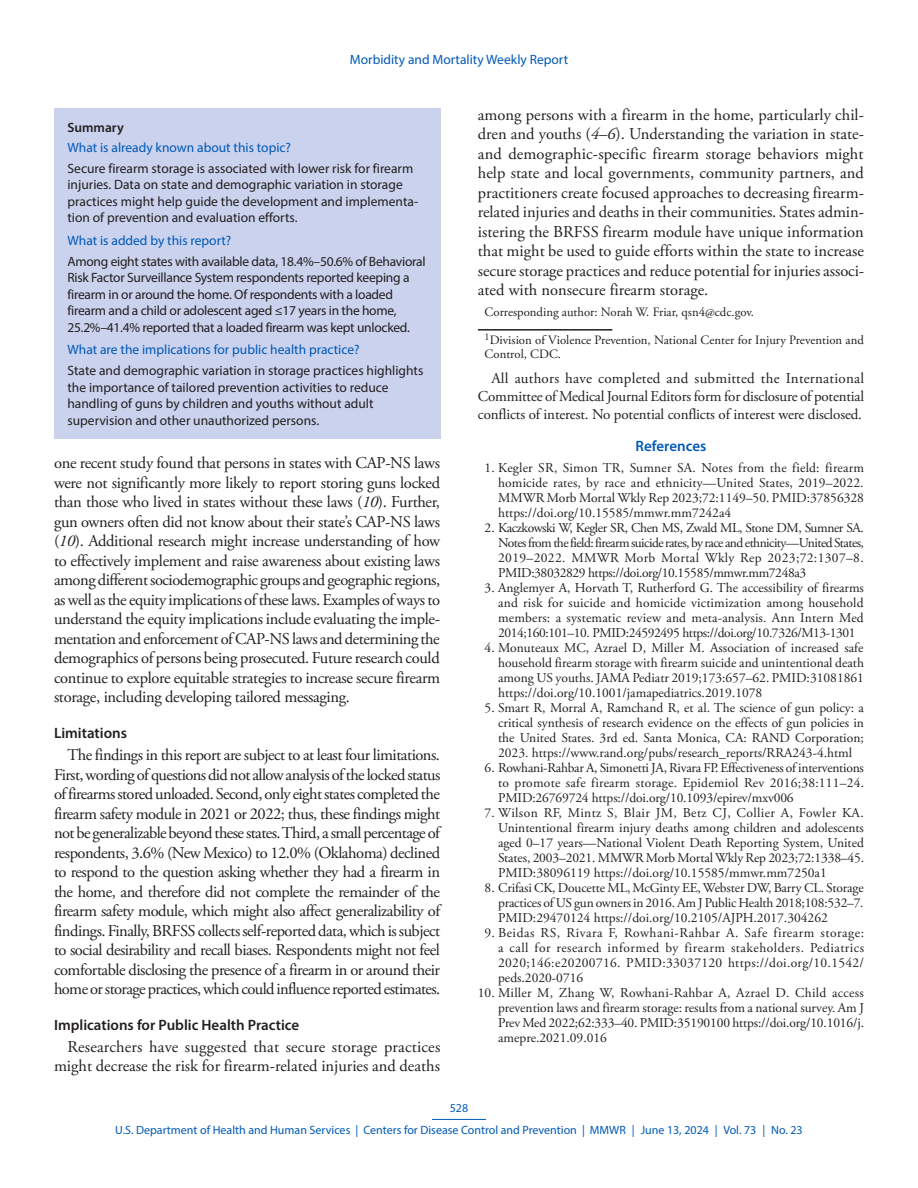
<style>
.page{position:relative;width:918px;height:1188px;background:#fff}
.page>*{position:absolute;margin:0;border:0;box-sizing:border-box;transform-origin:0 0}
.Paragraph{font:16.5px/19.5px "Adobe Garamond Pro";color:#231f20;text-align:justify}
.Conflict_of_Interest{font:15px/18px "Adobe Garamond Pro";letter-spacing:-.01em;color:#231f20;text-align:justify}
.Heading_2{font:600 15px "Myriad Pro";color:#231f20}
.Ref_Title{font:600 15px "Myriad Pro";color:#0059b7}
.Reference_10{font:13.5px/15px "Adobe Garamond Pro";color:#231f20;text-align:justify}
.Summary_Box_Text{font:13.5px/16.5px "Myriad Pro";color:#231f20}
.Summary_Box_Text-2{font:13.5px/16.5px "Myriad Pro";letter-spacing:-.02em;color:#231f20}
.Summary_Box_Heading{font:13.5px "Myriad Pro";color:#0059b7}
.Summary_Box_Ttile{font:600 13.5px "Myriad Pro";color:#231f20}
.Author_Affiliations{font:12.75px/14.2px "Adobe Garamond Pro";color:#231f20}
.Corresponding_Author{font:12.75px "Adobe Garamond Pro";color:#231f20}
.t1{font:12px/21.8px "Myriad Pro";color:#0059b7;text-align:center}
.s1{font-style:italic}
</style>
<div class="page">
<hr style="left:432px;top:1119px;width:54px;height:1px;background:#0059b7">
<div style="left:54px;top:108px;width:386px;height:330px;background:#cad2ee"></div>
<hr style="left:478px;top:329px;width:134px;height:2px;background:#231f20">
<p class="Summary_Box_Heading" style="left:350px;top:51px;width:220px">Morbidity and Mortality Weekly Report</p>
<h1 class="Summary_Box_Ttile" style="left:68px;top:119px;width:58px">Summary</h1>
<h1 class="Summary_Box_Heading" style="left:68px;top:139px;width:225px">What is already known about this topic?</h1>
<p class="Summary_Box_Text" style="left:68px;top:160px;width:352px">Secure firearm storage is associated with lower risk for firearm injuries. Data on state and demographic variation in storage practices might help guide the development and implementa&shy;tion of prevention and evaluation efforts.</p>
<h1 class="Summary_Box_Heading" style="left:68px;top:232px;width:165px">What is added by this report?</h1>
<p class="Summary_Box_Text-2" style="left:68px;top:253px;width:360px">Among eight states with available data, 18.4%–50.6% of Behavioral Risk Factor Surveillance System respondents reported keeping a firearm in or around the home. Of respondents with a loaded firearm and a child or adolescent aged ≤17 years in the home, 25.2%–41.4% reported that a loaded firearm was kept unlocked.</p>
<h1 class="Summary_Box_Heading" style="left:68px;top:342px;width:294px">What are the implications for public health practice?</h1>
<p class="Summary_Box_Text" style="left:68px;top:362px;width:357px">State and demographic variation in storage practices highlights the importance of tailored prevention activities to reduce handling of guns by children and youths without adult supervision and other unauthorized persons.</p>
<p class="Paragraph" style="left:54px;top:454px;width:388px">one recent study found that persons in states with CAP-NS laws were not significantly more likely to report storing guns locked than those who lived in states without these laws (<span class="s1">10</span>). Further, gun owners often did not know about their state’s CAP-NS laws (<span class="s1">10</span>). Additional research might increase understanding of how to effectively implement and raise awareness about existing laws among different sociodemographic groups and geographic regions, as well as the equity implications of these laws. Examples of ways to understand the equity implications include evaluating the imple&shy;mentation and enforcement of CAP-NS laws and determining the demographics of persons being prosecuted. Future research could continue to explore equitable strategies to increase secure firearm storage, including developing tailored messaging.</p>
<h2 class="Heading_2" style="left:54px;top:724px;width:74px">Limitations</h2>
<p class="Paragraph" style="left:54px;top:746px;width:388px;text-indent:13px">The findings in this report are subject to at least four limitations.<br>First, wording of questions did not allow analysis of the locked status of firearms stored unloaded. Second, only eight states completed the firearm safety module in 2021 or 2022; thus, these findings might not be generalizable beyond these states. Third, a small percentage of respondents, 3.6% (New Mexico) to 12.0% (Oklahoma) declined to respond to the question asking whether they had a firearm in the home, and therefore did not complete the remainder of the firearm safety module, which might also affect generalizability of findings. Finally, BRFSS collects self-reported data, which is subject to social desirability and recall biases. Respondents might not feel comfortable disclosing the presence of a firearm in or around their home or storage practices, which could influence reported estimates.</p>
<h2 class="Heading_2" style="left:54px;top:1015px;width:247px">Implications for Public Health Practice</h2>
<p class="Paragraph" style="left:54px;top:1037px;width:388px;text-align:right">Researchers have suggested that secure storage practices might decrease the risk for firearm-related injuries and deaths</p>
<p class="Paragraph" style="left:478px;top:106px;width:388px">among persons with a firearm in the home, particularly chil&shy;dren and youths (<span class="s1">4</span>–<span class="s1">6</span>). Understanding the variation in state&shy;and demographic-specific firearm storage behaviors might help state and local governments, community partners, and practitioners create focused approaches to decreasing firearm&shy;related injuries and deaths in their communities. States admin&shy;istering the BRFSS firearm module have unique information that might be used to guide efforts within the state to increase secure storage practices and reduce potential for injuries associ&shy;ated with nonsecure firearm storage.</p>
<p class="Corresponding_Author" style="left:485px;top:305px;width:271px">Corresponding author: Norah W. Friar, qsn4@cdc.gov.</p>
<p class="Author_Affiliations" style="left:485px;top:333px;width:381px"><sup>1</sup>Division of Violence Prevention, National Center for Injury Prevention and<br>Control, CDC.</p>
<p class="Conflict_of_Interest" style="left:478px;top:370px;width:388px;text-indent:14px">All authors have completed and submitted the International Committee of Medical Journal Editors form for disclosure of potential conflicts of interest. No potential conflicts of interest were disclosed.</p>
<h1 class="Ref_Title" style="left:636px;top:436px;width:72px">References</h1>
<p class="Reference_10" style="left:498px;top:461px;width:367px;text-indent:-14px">1. Kegler SR, Simon TR, Sumner SA. Notes from the field: firearm homicide rates, by race and ethnicity—United States, 2019–2022.<br>MMWR Morb Mortal Wkly Rep 2023;72:1149–50. PMID:37856328 https://doi.org/10.15585/mmwr.mm7242a4</p>
<p class="Reference_10" style="left:498px;top:521px;width:367px;text-indent:-14px">2. Kaczkowski W, Kegler SR, Chen MS, Zwald ML, Stone DM, Sumner SA.<br>Notes from the field: firearm suicide rates, by race and ethnicity—United States, 2019–2022. MMWR Morb Mortal Wkly Rep 2023;72:1307–8.<br>PMID:38032829 https://doi.org/10.15585/mmwr.mm7248a3</p>
<p class="Reference_10" style="left:498px;top:581px;width:367px;text-indent:-14px">3. Anglemyer A, Horvath T, Rutherford G. The accessibility of firearms and risk for suicide and homicide victimization among household members: a systematic review and meta-analysis. Ann Intern Med 2014;160:101–10. PMID:24592495 https://doi.org/10.7326/M13-1301</p>
<p class="Reference_10" style="left:498px;top:641px;width:367px;text-indent:-14px">4. Monuteaux MC, Azrael D, Miller M. Association of increased safe household firearm storage with firearm suicide and unintentional death among US youths. JAMA Pediatr 2019;173:657–62. PMID:31081861 https://doi.org/10.1001/jamapediatrics.2019.1078</p>
<p class="Reference_10" style="left:498px;top:701px;width:367px;text-indent:-14px">5. Smart R, Morral A, Ramchand R, et al. The science of gun policy: a critical synthesis of research evidence on the effects of gun policies in the United States. 3rd ed. Santa Monica, CA: RAND Corporation; 2023. https://www.rand.org/pubs/research_reports/RRA243-4.html</p>
<p class="Reference_10" style="left:498px;top:761px;width:368px;text-indent:-14px">6. Rowhani-Rahbar A, Simonetti JA, Rivara FP. Effectiveness of interventions to promote safe firearm storage. Epidemiol Rev 2016;38:111–24.<br>PMID:26769724 https://doi.org/10.1093/epirev/mxv006</p>
<p class="Reference_10" style="left:498px;top:806px;width:368px;text-indent:-14px">7. Wilson RF, Mintz S, Blair JM, Betz CJ, Collier A, Fowler KA.<br>Unintentional firearm injury deaths among children and adolescents aged 0–17 years—National Violent Death Reporting System, United States, 2003–2021. MMWR Morb Mortal Wkly Rep 2023;72:1338–45.<br>PMID:38096119 https://doi.org/10.15585/mmwr.mm7250a1</p>
<p class="Reference_10" style="left:498px;top:881px;width:367px;text-indent:-14px">8. Crifasi CK, Doucette ML, McGinty EE, Webster DW, Barry CL. Storage practices of US gun owners in 2016. Am J Public Health 2018;108:532–7.<br>PMID:29470124 https://doi.org/10.2105/AJPH.2017.304262</p>
<p class="Reference_10" style="left:498px;top:926px;width:367px;text-indent:-14px">9. Beidas RS, Rivara F, Rowhani-Rahbar A. Safe firearm storage: a call for research informed by firearm stakeholders. Pediatrics 2020;146:e20200716. PMID:33037120 https://doi.org/10.1542/ peds.2020-0716</p>
<p class="Reference_10" style="left:498px;top:986px;width:367px;text-indent:-20px">10. Miller M, Zhang W, Rowhani-Rahbar A, Azrael D. Child access prevention laws and firearm storage: results from a national survey. Am J Prev Med 2022;62:333–40. PMID:35190100 https://doi.org/10.1016/j. amepre.2021.09.016</p>
<p class="t1" style="left:115px;top:1097px;width:689px">528<br>U.S. Department of Health and Human Services | Centers for Disease Control and Prevention | MMWR | June 13, 2024 | Vol. 73 | No. 23</p>
</div>
